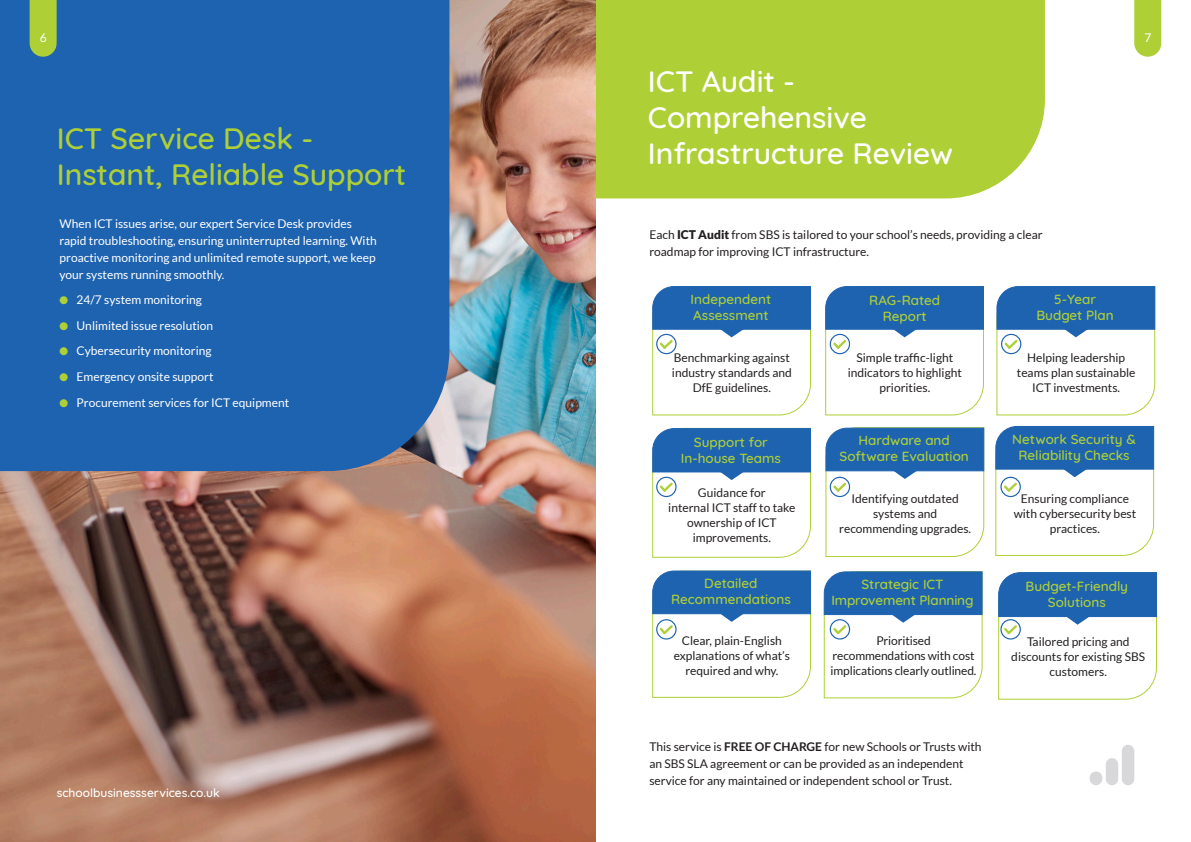
<style>
.page{position:relative;width:1191px;height:842px;background:#fff}
.page>*{position:absolute;margin:0;border:0;box-sizing:border-box;transform-origin:0 0}
.HEADING{font:500 30px/36px "Quicksand";color:#fff}
.HEADING-2{font:500 30px "Quicksand";color:#aed036}
.BOX_HEADER{font:500 13.5px/16px "Quicksand";color:#aed036;text-align:center}
.BOX_TEXT{font:12px/15px "Lato";color:#231f20;text-align:center}
.body_copy{font:12px/17px "Lato";color:#fff}
.body_copy-2{font:12px/17px "Lato";color:#231f20}
.t1{font:500 12px "Quicksand";color:#fff}
.s1{color:#aed036}
.s2{font-weight:900}
.s3{font-weight:700}
</style>
<div class="page">
<div style="left:595px;top:0;width:450px;height:198px;background:#aed036"></div>
<img style="left:0;top:0;width:595px;height:842px">
<div style="left:0;top:0;width:449px;height:471px;background:#1e63b0"></div>
<svg style="left:30px;top:0;width:27px;height:57px;background:#a4c83e"></svg>
<svg style="left:1134px;top:0;width:27px;height:57px;background:#b3d342"></svg>
<div style="left:1089px;top:771px;width:13px;height:14px;background:#d8d7da;border-radius:6px"></div>
<div style="left:1105px;top:758px;width:13px;height:27px;background:#d8d7da;border-radius:6px"></div>
<div style="left:1121px;top:745px;width:13px;height:40px;background:#d8d7da;border-radius:6px"></div>
<svg style="left:652px;top:286px;width:159px;height:130px"></svg>
<svg style="left:825px;top:286px;width:159px;height:130px"></svg>
<svg style="left:996px;top:286px;width:159px;height:130px"></svg>
<svg style="left:825px;top:427px;width:159px;height:130px"></svg>
<svg style="left:995px;top:426px;width:159px;height:130px"></svg>
<svg style="left:652px;top:427px;width:159px;height:131px"></svg>
<svg style="left:823px;top:571px;width:160px;height:128px"></svg>
<svg style="left:998px;top:572px;width:159px;height:128px"></svg>
<svg style="left:652px;top:570px;width:159px;height:128px"></svg>
<p class="body_copy" style="left:40px;top:30px;width:8px">6</p>
<p class="body_copy" style="left:1144px;top:30px;width:8px">7</p>
<p class="HEADING-2" style="left:57px;top:114px;width:258px">ICT Service Desk -</p>
<p class="HEADING-2" style="left:57px;top:150px;width:351px">Instant, Reliable Support</p>
<p class="body_copy" style="left:60px;top:215px;width:319px">When ICT issues arise, our expert Service Desk provides rapid troubleshooting, ensuring uninterrupted learning. With proactive monitoring and unlimited remote support, we keep your systems running smoothly.</p>
<p class="body_copy" style="left:60px;top:292px;width:144px"><span class="s1">●</span> 24/7 system monitoring</p>
<p class="body_copy" style="left:60px;top:317px;width:155px"><span class="s1">●</span> Unlimited issue resolution</p>
<p class="body_copy" style="left:60px;top:343px;width:153px"><span class="s1">●</span> Cybersecurity monitoring</p>
<p class="body_copy" style="left:60px;top:368px;width:155px"><span class="s1">●</span> Emergency onsite support</p>
<p class="body_copy" style="left:60px;top:394px;width:231px"><span class="s1">●</span> Procurement services for ICT equipment</p>
<p class="t1" style="left:57px;top:783px;width:165px">schoolbusinessservices.co.uk</p>
<p class="HEADING" style="left:648px;top:60px;width:307px">ICT Audit -<br>Comprehensive<br>Infrastructure Review</p>
<p class="body_copy-2" style="left:649px;top:226px;width:395px">Each <span class="s2">ICT Audit</span> from SBS is tailored to your school’s needs, providing a clear roadmap for improving ICT infrastructure.</p>
<p class="BOX_HEADER" style="left:690px;top:290px;width:82px">Independent</p>
<p class="BOX_HEADER" style="left:693px;top:306px;width:77px">Assessment</p>
<p class="BOX_TEXT" style="left:672px;top:350px;width:121px">Benchmarking against industry standards and<br>DfE guidelines.</p>
<p class="BOX_HEADER" style="left:694px;top:432px;width:75px">Support for</p>
<p class="BOX_HEADER" style="left:681px;top:448px;width:102px">In-house Teams</p>
<p class="BOX_TEXT" style="left:698px;top:485px;width:69px">Guidance for</p>
<p class="BOX_TEXT" style="left:668px;top:500px;width:129px">internal ICT staff to take</p>
<p class="BOX_TEXT" style="left:687px;top:515px;width:91px">ownership of ICT improvements.</p>
<p class="BOX_HEADER" style="left:671px;top:574px;width:121px">Detailed<br>Recommendations</p>
<p class="BOX_TEXT" style="left:674px;top:633px;width:118px">Clear, plain-English explanations of what’s required and why.</p>
<p class="BOX_HEADER" style="left:869px;top:291px;width:73px">RAG-Rated</p>
<p class="BOX_HEADER" style="left:882px;top:307px;width:45px">Report</p>
<p class="BOX_TEXT" style="left:847px;top:350px;width:116px">Simple traffic-light indicators to highlight priorities.</p>
<p class="BOX_HEADER" style="left:839px;top:431px;width:131px">Hardware and<br>Software Evaluation</p>
<p class="BOX_TEXT" style="left:839px;top:491px;width:133px">Identifying outdated systems and recommending upgrades.</p>
<p class="BOX_HEADER" style="left:831px;top:575px;width:144px">Strategic ICT<br>Improvement Planning</p>
<p class="BOX_TEXT" style="left:876px;top:633px;width:56px">Prioritised</p>
<p class="BOX_TEXT" style="left:830px;top:648px;width:147px;text-align:left">recommendations with cost implications clearly outlined.</p>
<p class="body_copy-2" style="left:649px;top:738px;width:334px">This service is <span class="s3">FREE OF CHARGE</span> for new Schools or Trusts with an SBS SLA agreement or can be provided as an independent service for any maintained or independent school or Trust.</p>
<p class="BOX_HEADER" style="left:1054px;top:290px;width:43px">5-Year</p>
<p class="BOX_HEADER" style="left:1036px;top:306px;width:79px">Budget Plan</p>
<p class="BOX_TEXT" style="left:1016px;top:350px;width:120px">Helping leadership teams plan sustainable<br>ICT investments.</p>
<p class="BOX_HEADER" style="left:1012px;top:430px;width:125px">Network Security &amp;<br>Reliability Checks</p>
<p class="BOX_TEXT" style="left:1013px;top:491px;width:124px">Ensuring compliance with cybersecurity best practices.</p>
<p class="BOX_HEADER" style="left:1025px;top:577px;width:104px">Budget-Friendly<br>Solutions</p>
<p class="BOX_TEXT" style="left:1011px;top:634px;width:135px">Tailored pricing and discounts for existing SBS customers.</p>
</div>
